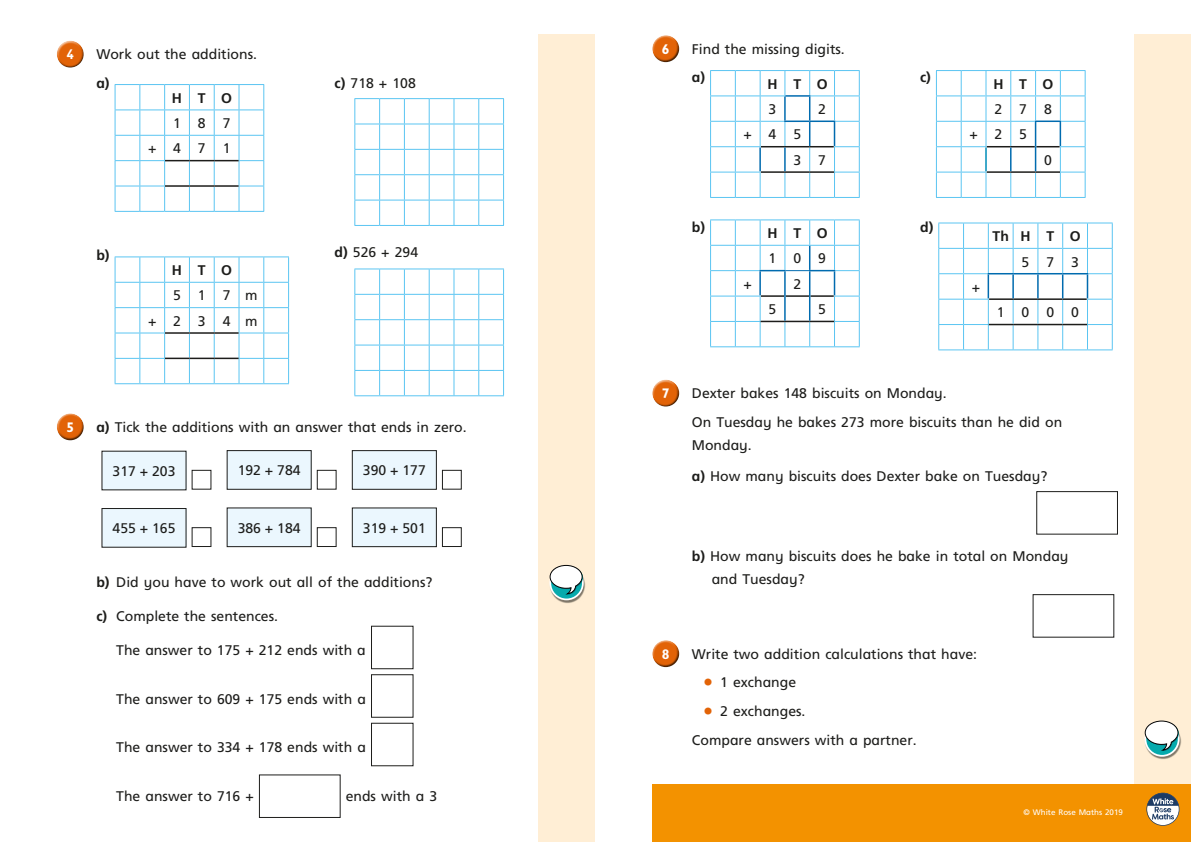
<style>
.page{position:relative;width:1191px;height:842px;background:#fff}
.page>*{position:absolute;margin:0;border:0;box-sizing:border-box;transform-origin:0 0}
.t1{font:14px/25.4px "Frutiger Inf";color:#1d1d1b}
.t2{font:700 14px "Frutiger Inf";letter-spacing:1.105em;color:#1d1d1b}
.t3{font:14px/25.4px "Frutiger Inf";letter-spacing:1.215em;color:#1d1d1b;text-align:right}
.t4{font:700 14px "Gill Infant";color:#fff}
.t5{font:8px "Frutiger Inf";color:#fff}
.s1{font-weight:700}
.s2{font-size:20px;color:#e26307}
</style>
<div class="page">
<div style="left:539px;top:34px;width:99px;height:808px;background:#ffeed5"></div>
<div style="left:1134px;top:34px;width:57px;height:808px;background:#ffeed5"></div>
<div style="left:595px;top:0;width:57px;height:842px;background:#fff"></div>
<div style="left:652px;top:785px;width:539px;height:57px;background:#f39200"></div>
<div style="left:652px;top:34px;width:28px;height:22px;background:#fff;opacity:.75"></div>
<div style="left:652px;top:39px;width:29px;height:24px;background:#1d1d1b;opacity:.75"></div>
<svg style="left:710px;top:70px;width:150px;height:128px"></svg>
<svg style="left:710px;top:220px;width:150px;height:127px"></svg>
<svg style="left:936px;top:70px;width:149px;height:128px"></svg>
<svg style="left:938px;top:223px;width:175px;height:127px"></svg>
<div style="left:652px;top:379px;width:28px;height:22px;background:#fff;opacity:.75"></div>
<div style="left:652px;top:383px;width:29px;height:25px;background:#1d1d1b;opacity:.75"></div>
<div style="left:1036px;top:491px;width:82px;height:44px;border:1px solid #1d1d1b"></div>
<div style="left:1032px;top:594px;width:82px;height:44px;border:1px solid #1d1d1b"></div>
<div style="left:652px;top:639px;width:28px;height:22px;background:#fff;opacity:.75"></div>
<div style="left:652px;top:644px;width:29px;height:24px;background:#1d1d1b;opacity:.75"></div>
<div style="left:56px;top:40px;width:28px;height:22px;background:#fff;opacity:.75"></div>
<div style="left:56px;top:45px;width:29px;height:24px;background:#1d1d1b;opacity:.75"></div>
<svg style="left:115px;top:84px;width:149px;height:128px"></svg>
<hr style="left:165px;top:185px;width:24px;height:2px;background:#1d1d1b">
<hr style="left:189px;top:185px;width:25px;height:2px;background:#1d1d1b">
<hr style="left:214px;top:185px;width:25px;height:2px;background:#1d1d1b">
<svg style="left:115px;top:257px;width:174px;height:127px"></svg>
<svg style="left:354px;top:98px;width:150px;height:128px"></svg>
<svg style="left:354px;top:269px;width:150px;height:127px"></svg>
<div style="left:56px;top:413px;width:28px;height:22px;background:#fff;opacity:.75"></div>
<div style="left:56px;top:417px;width:29px;height:25px;background:#1d1d1b;opacity:.75"></div>
<div style="left:102px;top:451px;width:84px;height:39px;background:#ebf7fe"></div>
<div style="left:227px;top:451px;width:84px;height:38px;background:#ebf7fe"></div>
<div style="left:227px;top:450px;width:85px;height:40px;border:1px solid #1d1d1b"></div>
<div style="left:317px;top:470px;width:19px;height:20px;border:1px solid #1d1d1b"></div>
<div style="left:352px;top:451px;width:84px;height:38px;background:#ebf7fe"></div>
<div style="left:352px;top:450px;width:85px;height:40px;border:1px solid #1d1d1b"></div>
<div style="left:442px;top:470px;width:20px;height:20px;border:1px solid #1d1d1b"></div>
<div style="left:102px;top:508px;width:84px;height:39px;background:#ebf7fe"></div>
<div style="left:101px;top:508px;width:85px;height:40px;border:1px solid #1d1d1b"></div>
<div style="left:192px;top:527px;width:19px;height:20px;border:1px solid #1d1d1b"></div>
<div style="left:227px;top:508px;width:84px;height:39px;background:#ebf7fe"></div>
<div style="left:227px;top:507px;width:85px;height:40px;border:1px solid #1d1d1b"></div>
<div style="left:317px;top:527px;width:19px;height:20px;border:1px solid #1d1d1b"></div>
<div style="left:352px;top:508px;width:84px;height:39px;background:#ebf7fe"></div>
<div style="left:352px;top:507px;width:85px;height:40px;border:1px solid #1d1d1b"></div>
<div style="left:442px;top:527px;width:20px;height:20px;border:1px solid #1d1d1b"></div>
<div style="left:371px;top:626px;width:42px;height:43px;border:1px solid #1d1d1b"></div>
<div style="left:371px;top:674px;width:42px;height:44px;border:1px solid #1d1d1b"></div>
<div style="left:371px;top:723px;width:42px;height:43px;border:1px solid #1d1d1b"></div>
<div style="left:259px;top:774px;width:82px;height:44px;border:1px solid #1d1d1b"></div>
<svg style="left:1146px;top:793px;width:33px;height:33px"></svg>
<img style="left:549px;top:574px;width:37px;height:29px">
<svg style="left:550px;top:567px;width:33px;height:32px"></svg>
<div style="left:549px;top:566px;width:34px;height:34px;border:2px solid #fff;border-radius:50%"></div>
<svg style="left:550px;top:565px;width:33px;height:30px"></svg>
<img style="left:1144px;top:730px;width:37px;height:29px">
<svg style="left:1145px;top:722px;width:33px;height:34px"></svg>
<div style="left:1144px;top:722px;width:35px;height:35px;border:2px solid #fff;border-radius:50%"></div>
<svg style="left:1145px;top:721px;width:33px;height:30px"></svg>
<p class="t4" style="left:66px;top:46px;width:9px">4</p>
<p class="t1" style="left:96px;top:41px;width:162px">Work out the additions.</p>
<p class="t2" style="left:96px;top:75px;width:15px">a)</p>
<p class="t2" style="left:172px;top:90px;width:62px">HTO</p>
<p class="t1" style="left:148px;top:110px;width:84px;text-align:right">187 +471</p>
<p class="t2" style="left:96px;top:247px;width:15px">b)</p>
<p class="t2" style="left:172px;top:262px;width:62px">HTO</p>
<p class="t3" style="left:148px;top:283px;width:111px">517m +234m</p>
<p class="t1" style="left:334px;top:70px;width:83px"><span class="s1">c)</span> 718 + 108</p>
<p class="t1" style="left:334px;top:239px;width:85px"><span class="s1">d)</span> 526 + 294</p>
<p class="t4" style="left:66px;top:419px;width:9px">5</p>
<p class="t1" style="left:96px;top:414px;width:372px"><span class="s1">a)</span> Tick the additions with an answer that ends in zero.</p>
<p class="t1" style="left:113px;top:458px;width:64px">317 + 203</p>
<p class="t1" style="left:238px;top:458px;width:64px">192 + 784</p>
<p class="t1" style="left:363px;top:458px;width:64px">390 + 177</p>
<p class="t1" style="left:113px;top:516px;width:64px">455 + 165</p>
<p class="t1" style="left:238px;top:515px;width:64px">386 + 184</p>
<p class="t1" style="left:363px;top:515px;width:64px">319 + 501</p>
<p class="t1" style="left:96px;top:569px;width:338px"><span class="s1">b)</span> Did you have to work out all of the additions?</p>
<p class="t1" style="left:96px;top:603px;width:183px"><span class="s1">c)</span> Complete the sentences.</p>
<p class="t1" style="left:116px;top:637px;width:251px">The answer to 175 + 212 ends with a</p>
<p class="t1" style="left:116px;top:686px;width:251px">The answer to 609 + 175 ends with a</p>
<p class="t1" style="left:116px;top:734px;width:251px">The answer to 334 + 178 ends with a</p>
<p class="t1" style="left:116px;top:783px;width:139px">The answer to 716 +</p>
<p class="t1" style="left:346px;top:783px;width:93px">ends with a 3</p>
<p class="t4" style="left:662px;top:41px;width:9px">6</p>
<p class="t1" style="left:692px;top:36px;width:154px">Find the missing digits.</p>
<p class="t2" style="left:692px;top:69px;width:15px">a)</p>
<p class="t2" style="left:767px;top:76px;width:62px">HTO</p>
<p class="t1" style="left:768px;top:96px;width:9px">3</p>
<p class="t1" style="left:818px;top:96px;width:9px">2</p>
<p class="t1" style="left:793px;top:122px;width:34px;text-indent:-50px">+45<br>3 7</p>
<p class="t2" style="left:692px;top:219px;width:15px">b)</p>
<p class="t2" style="left:767px;top:225px;width:62px">HTO</p>
<p class="t1" style="left:768px;top:246px;width:59px">109</p>
<p class="t1" style="left:743px;top:271px;width:10px">+</p>
<p class="t1" style="left:793px;top:271px;width:9px">2</p>
<p class="t1" style="left:768px;top:296px;width:9px">5</p>
<p class="t1" style="left:818px;top:296px;width:9px">5</p>
<p class="t2" style="left:920px;top:69px;width:12px">c)</p>
<p class="t2" style="left:993px;top:76px;width:62px">HTO</p>
<p class="t1" style="left:994px;top:96px;width:59px">278</p>
<p class="t1" style="left:969px;top:122px;width:59px">+25</p>
<p class="t1" style="left:1044px;top:147px;width:9px">0</p>
<p class="t2" style="left:920px;top:219px;width:15px">d)</p>
<p class="t1" style="left:971px;top:274px;width:10px">+</p>
<p class="t2" style="left:992px;top:228px;width:89px">ThH T O</p>
<p class="t1" style="left:1021px;top:249px;width:59px">573</p>
<p class="t1" style="left:996px;top:300px;width:84px">1000</p>
<p class="t4" style="left:662px;top:385px;width:9px">7</p>
<p class="t1" style="left:692px;top:379px;width:372px;line-height:28.7px">Dexter bakes 148 biscuits on Monday.<br>On Tuesday he bakes 273 more biscuits than he did on</p>
<p class="t1" style="left:692px;top:432px;width:61px">Monday.</p>
<p class="t1" style="left:692px;top:463px;width:357px"><span class="s1">a)</span> How many biscuits does Dexter bake on Tuesday?</p>
<p class="t1" style="left:711px;top:545px;width:358px;line-height:23px;text-indent:-20px"><span class="s1">b)</span> How many biscuits does he bake in total on Monday and Tuesday?</p>
<p class="t4" style="left:662px;top:646px;width:9px">8</p>
<p class="t1" style="left:692px;top:641px;width:287px">Write two addition calculations that have:</p>
<p class="t1" style="left:703px;top:670px;width:94px"><span class="s2">•</span> 1 exchange</p>
<p class="t1" style="left:692px;top:697px;width:226px;line-height:28.7px;text-indent:11px"><span class="s2">•</span> 2 exchanges.<br>Compare answers with a partner.</p>
<p class="t5" style="left:1023px;top:808px;width:101px">© White Rose Maths 2019</p>
</div>
